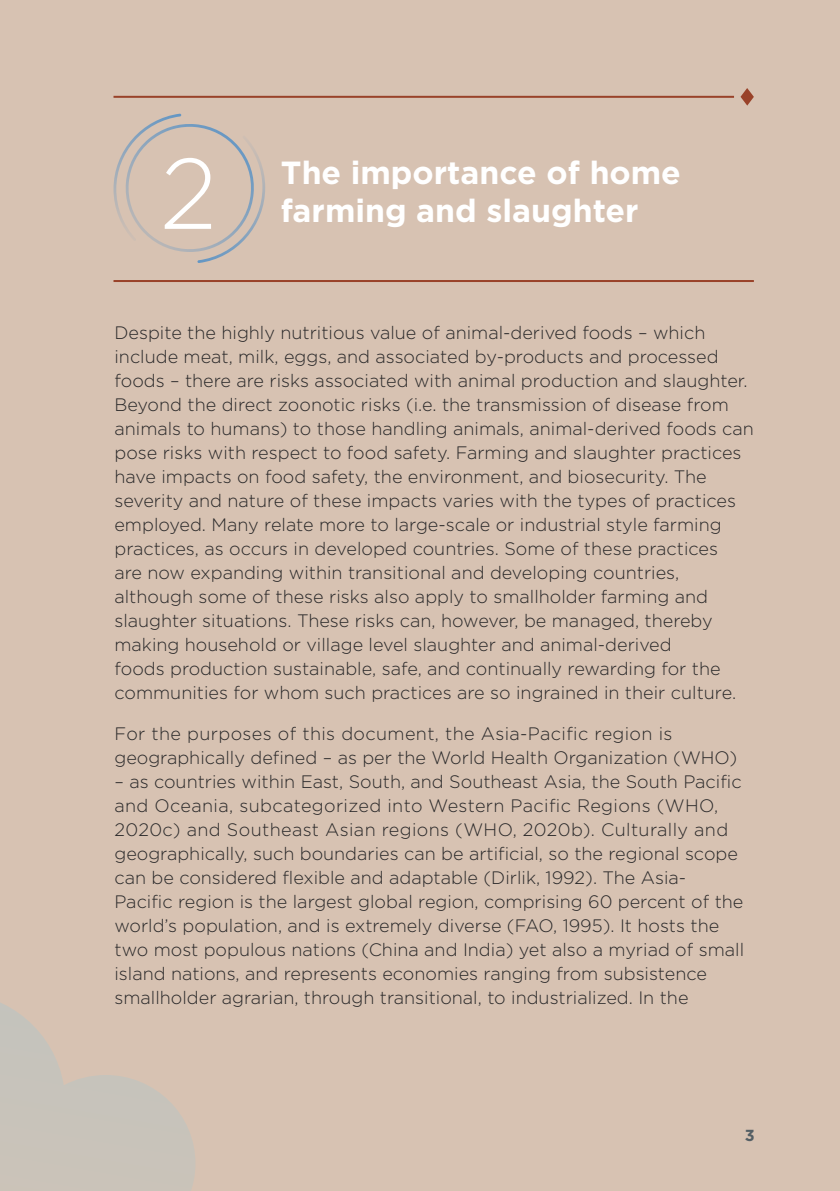
<style>
.page{position:relative;width:840px;height:1191px;background:#fff}
.page>*{position:absolute;margin:0;border:0;box-sizing:border-box;transform-origin:0 0}
.t1{font:300 100px "Gotham";color:#fff}
.t2{font:700 32px "Gotham";color:#fff}
.t3{font:300 18px/24px "Gotham";color:#292829}
.t4{font:700 16px "Gotham";color:#545f65}
</style>
<div class="page">
<div style="left:0;top:0;width:839px;height:1191px;background:#d7c2b2"></div>
<svg style="left:740px;top:88px;width:13px;height:18px"></svg>
<hr style="left:113px;top:96px;width:620px;height:2px;background:#994229">
<hr style="left:113px;top:280px;width:640px;height:2px;background:#994229">
<svg style="left:113px;top:114px;width:152px;height:149px"></svg>
<hr style="left:0;top:0;width:1px;height:1191px;background:#d2e8f0">
<svg style="left:0;top:992px;width:195px;height:199px"></svg>
<h1 class="t1" style="left:160px;top:139px;width:59px">2</h1>
<h2 class="t2" style="left:281px;top:154px;width:401px">The importance of home</h2>
<h2 class="t2" style="left:281px;top:192px;width:359px">farming and slaughter</h2>
<p class="t3" style="left:114px;top:320px;width:640px">Despite the highly nutritious value of animal-derived foods – which include meat, milk, eggs, and associated by-products and processed foods – there are risks associated with animal production and slaughter.<br>Beyond the direct zoonotic risks (i.e. the transmission of disease from animals to humans) to those handling animals, animal-derived foods can pose risks with respect to food safety. Farming and slaughter practices have impacts on food safety, the environment, and biosecurity. The severity and nature of these impacts varies with the types of practices employed. Many relate more to large-scale or industrial style farming practices, as occurs in developed countries. Some of these practices<br>are now expanding within transitional and developing countries, although some of these risks also apply to smallholder farming and slaughter situations. These risks can, however, be managed, thereby making household or village level slaughter and animal-derived<br>foods production sustainable, safe, and continually rewarding for the communities for whom such practices are so ingrained in their culture.</p>
<p class="t3" style="left:114px;top:721px;width:623px">For the purposes of this document, the Asia-Pacific region is geographically defined – as per the World Health Organization (WHO)</p>
<p class="t3" style="left:114px;top:769px;width:631px">– as countries within East, South, and Southeast Asia, the South Pacific and Oceania, subcategorized into Western Pacific Regions (WHO, 2020c) and Southeast Asian regions (WHO, 2020b). Culturally and geographically, such boundaries can be artificial, so the regional scope can be considered flexible and adaptable (Dirlik, 1992). The Asia-Pacific region is the largest global region, comprising 60 percent of the world’s population, and is extremely diverse (FAO, 1995). It hosts the two most populous nations (China and India) yet also a myriad of small island nations, and represents economies ranging from subsistence smallholder agrarian, through transitional, to industrialized. In the</p>
<p class="t4" style="left:744px;top:1125px;width:11px">3</p>
</div>
